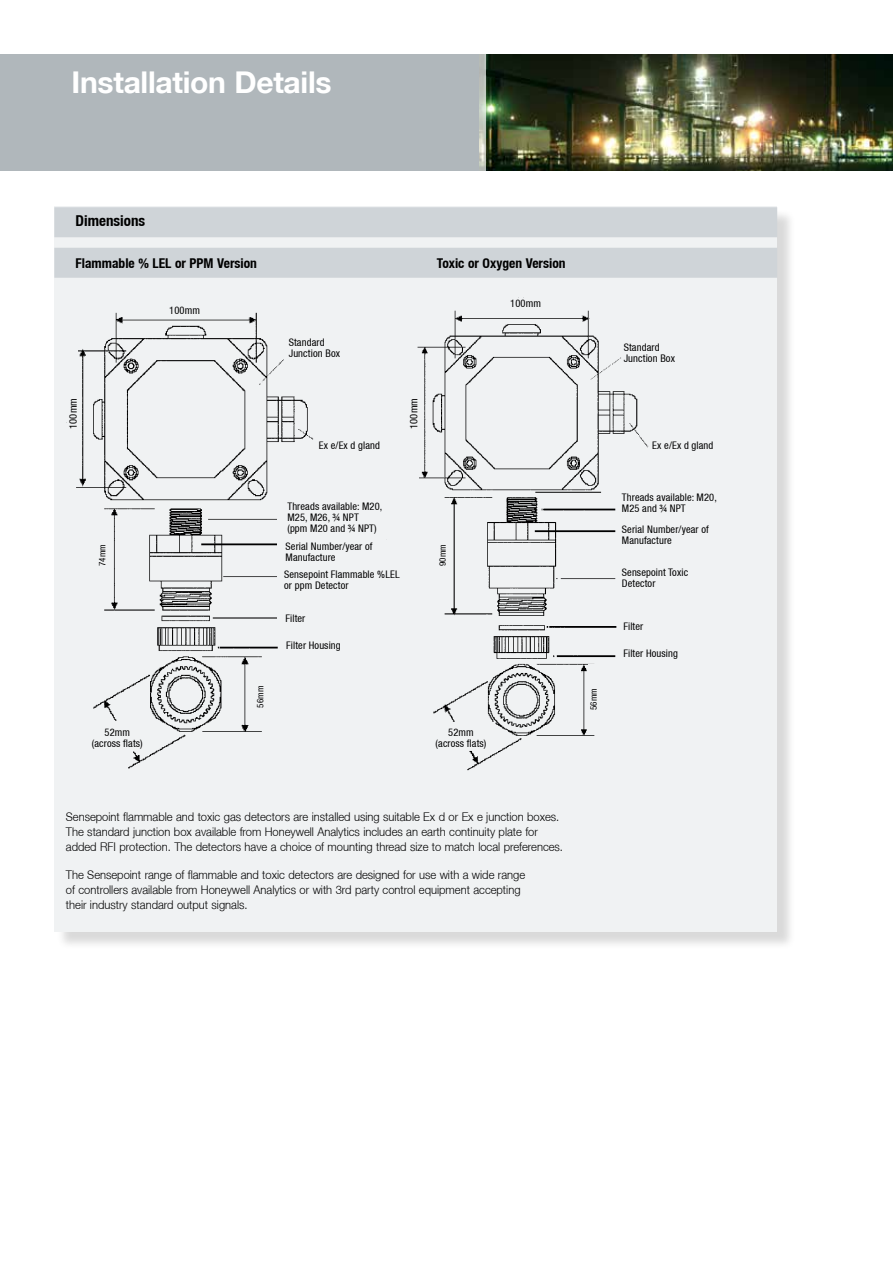
<style>
.page{position:relative;width:893px;height:1263px;background:#fff}
.page>*{position:absolute;margin:0;border:0;box-sizing:border-box;transform-origin:0 0}
.t1{font:700 30px "Helvetica Neue LT";letter-spacing:-.01em;color:#fff}
.t2{font:700 condensed 15px "Helvetica Neue LT";color:#000}
.t3{font:700 condensed 13.5px "Helvetica Neue LT";color:#000}
.t4{font:300 12px/15px "Helvetica Neue LT";color:#000;scale:.93 1}
.t5{font:condensed 10.5px/10.9px "Helvetica Neue LT";letter-spacing:.01em;color:#000}
.t6{font:condensed 9px "Helvetica Neue LT";letter-spacing:.01em;color:#000}
</style>
<div class="page">
<div style="left:0;top:54px;width:893px;height:116px;background:#b0b7bb"></div>
<img style="left:486px;top:54px;width:407px;height:116px">
<svg style="left:480px;top:54px;width:6px;height:117px"></svg>
<div style="left:57px;top:208px;width:739px;height:742px;background:#000;opacity:.15"></div>
<div style="left:54px;top:206px;width:723px;height:725px;background:#f0f2f3"></div>
<div style="left:54px;top:207px;width:723px;height:30px;background:#cfd4d8"></div>
<div style="left:54px;top:248px;width:723px;height:30px;background:#cfd4d8"></div>
<img style="left:66px;top:312px;width:321px;height:457px">
<div style="left:118px;top:304px;width:133px;height:11px;background:#f0f2f3"></div>
<div style="left:289px;top:336px;width:118px;height:30px;background:#f0f2f3"></div>
<div style="left:287px;top:501px;width:99px;height:46px;background:#f0f2f3"></div>
<div style="left:286px;top:540px;width:104px;height:27px;background:#f0f2f3"></div>
<div style="left:284px;top:569px;width:116px;height:26px;background:#f0f2f3"></div>
<div style="left:286px;top:613px;width:98px;height:15px;background:#f0f2f3"></div>
<div style="left:286px;top:640px;width:99px;height:15px;background:#f0f2f3"></div>
<hr style="left:535px;top:492px;width:66px;height:1px;background:#000">
<div style="left:67px;top:348px;width:11px;height:131px;background:#f0f2f3"></div>
<div style="left:255px;top:664px;width:11px;height:66px;background:#f0f2f3"></div>
<div style="left:319px;top:440px;width:68px;height:15px;background:#f0f2f3"></div>
<div style="left:83px;top:726px;width:69px;height:22px;background:#f0f2f3"></div>
<div style="left:97px;top:520px;width:11px;height:70px;background:#f0f2f3"></div>
<h1 class="t1" style="left:72px;top:63px;width:261px">Installation Details</h1>
<p class="t2" style="left:76px;top:212px;width:71px">Dimensions</p>
<p class="t3" style="left:76px;top:255px;width:183px">Flammable % LEL or PPM Version</p>
<p class="t3" style="left:437px;top:255px;width:130px">Toxic or Oxygen Version</p>
<p class="t5" style="left:169px;top:305px;width:32px">100mm</p>
<p class="t5" style="left:289px;top:337px;width:53px">Standard<br>Junction Box</p>
<p class="t5" style="left:68px;top:429px;width:32px;rotate:-90deg">100mm</p>
<p class="t5" style="left:408px;top:429px;width:32px;rotate:-90deg">100mm</p>
<p class="t5" style="left:510px;top:298px;width:32px">100mm</p>
<p class="t5" style="left:624px;top:342px;width:53px">Standard<br>Junction Box</p>
<p class="t5" style="left:319px;top:440px;width:63px">Ex e/Ex d gland</p>
<p class="t5" style="left:652px;top:440px;width:63px">Ex e/Ex d gland</p>
<p class="t5" style="left:622px;top:492px;width:97px">Threads available: M20,</p>
<p class="t5" style="left:287px;top:501px;width:97px">Threads available: M20,</p>
<p class="t5" style="left:622px;top:503px;width:65px">M25 and ¾ NPT</p>
<p class="t5" style="left:287px;top:512px;width:91px">M25, M26, ¾ NPT (ppm M20 and ¾ NPT)</p>
<p class="t5" style="left:622px;top:524px;width:88px">Serial Number/year of<br>Manufacture</p>
<p class="t5" style="left:286px;top:541px;width:88px">Serial Number/year of<br>Manufacture</p>
<p class="t6" style="left:97px;top:566px;width:23px;rotate:-90deg">74mm</p>
<p class="t6" style="left:437px;top:566px;width:23px;rotate:-90deg">90mm</p>
<p class="t5" style="left:284px;top:569px;width:117px">Sensepoint Flammable %LEL or ppm Detector</p>
<p class="t5" style="left:286px;top:613px;width:21px">Filter</p>
<p class="t5" style="left:286px;top:640px;width:56px">Filter Housing</p>
<p class="t5" style="left:92px;top:726px;width:52px;text-align:center">52mm (across flats)</p>
<p class="t6" style="left:255px;top:708px;width:23px;rotate:-90deg">56mm</p>
<p class="t6" style="left:588px;top:710px;width:23px;rotate:-90deg">56mm</p>
<p class="t5" style="left:436px;top:726px;width:52px;text-align:center">52mm (across flats)</p>
<p class="t4" style="left:66px;top:809px;width:536px">Sensepoint flammable and toxic gas detectors are installed using suitable Ex d or Ex e junction boxes.<br>The standard junction box available from Honeywell Analytics includes an earth continuity plate for added RFI protection. The detectors have a choice of mounting thread size to match local preferences.</p>
<p class="t4" style="left:66px;top:866px;width:495px">The Sensepoint range of flammable and toxic detectors are designed for use with a wide range of controllers available from Honeywell Analytics or with 3rd party control equipment accepting their industry standard output signals.</p>
<p class="t5" style="left:622px;top:567px;width:68px">Sensepoint Toxic<br>Detector</p>
<p class="t5" style="left:623px;top:620px;width:21px">Filter</p>
<p class="t5" style="left:623px;top:648px;width:56px">Filter Housing</p>
</div>
